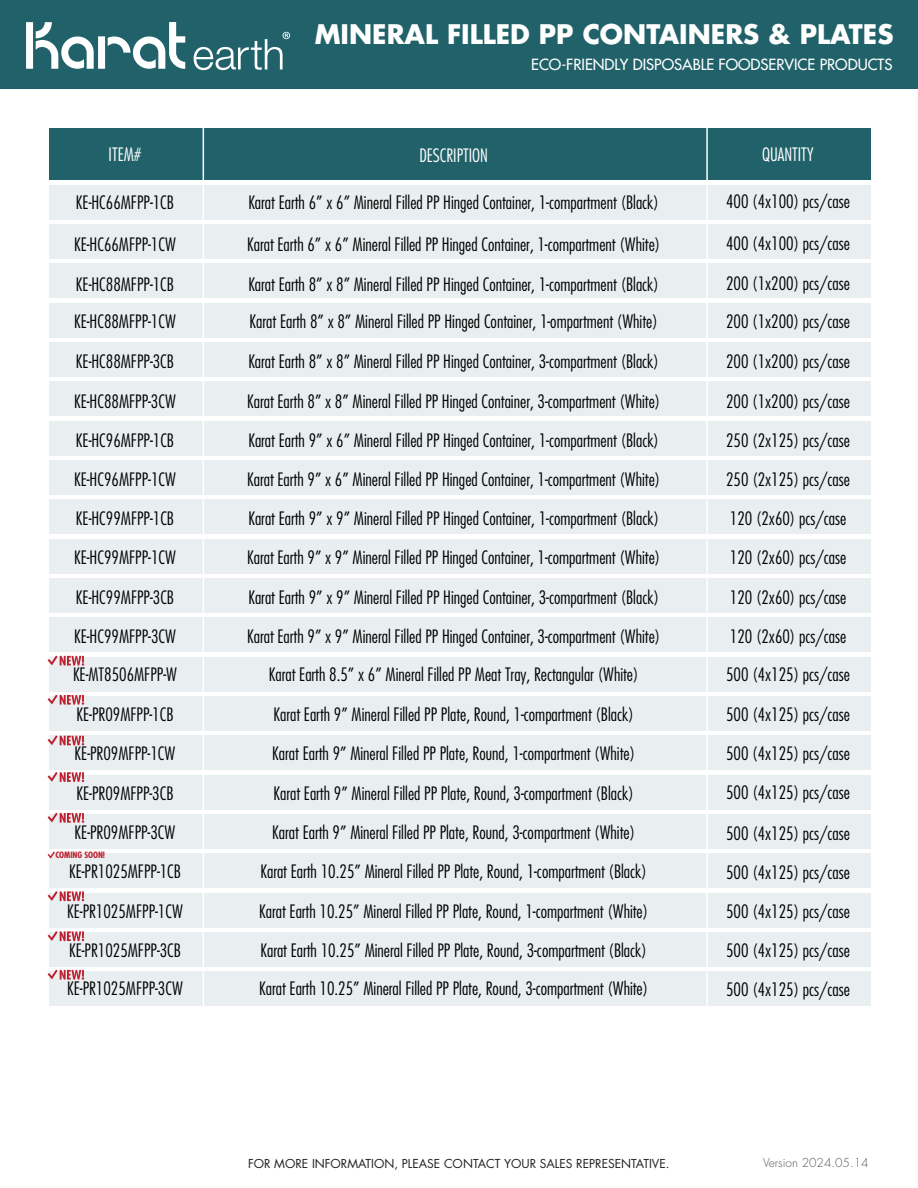
<style>
.page{position:relative;width:918px;height:1188px;background:#fff}
.page>*{position:absolute;margin:0;border:0;box-sizing:border-box;transform-origin:0 0}
.t1{font:700 26.25px "Futura Std";color:#fff}
.t2{font:300 condensed 18px/39.2px "Futura Std";color:#010101}
.t3{font:300 condensed 18px/39px "Futura Std";color:#020202;text-align:center}
.t4{font:300 condensed 18px "Futura Std";color:#fff}
.t5{font:500 15px "Futura Std";color:#fff}
.t6{font:12px "Futura Std";color:#231f20}
.t7{font:300 12px "Futura Std";color:#58595b}
.t8{font:700 condensed 8.55px "Futura Std";color:#bf202f}
</style>
<div class="page">
<div style="left:49px;top:185px;width:822px;height:34px;background:#e9eff0"></div>
<div style="left:49px;top:224px;width:822px;height:35px;background:#e9eff0"></div>
<div style="left:49px;top:264px;width:822px;height:34px;background:#e9eff0"></div>
<div style="left:49px;top:303px;width:822px;height:34px;background:#e9eff0"></div>
<div style="left:49px;top:342px;width:822px;height:35px;background:#e9eff0"></div>
<div style="left:49px;top:382px;width:822px;height:34px;background:#e9eff0"></div>
<div style="left:49px;top:421px;width:822px;height:34px;background:#e9eff0"></div>
<div style="left:49px;top:460px;width:822px;height:35px;background:#e9eff0"></div>
<div style="left:49px;top:500px;width:822px;height:34px;background:#e9eff0"></div>
<div style="left:49px;top:539px;width:822px;height:34px;background:#e9eff0"></div>
<div style="left:49px;top:578px;width:822px;height:35px;background:#e9eff0"></div>
<div style="left:49px;top:618px;width:822px;height:34px;background:#e9eff0"></div>
<div style="left:49px;top:657px;width:822px;height:34px;background:#e9eff0"></div>
<div style="left:49px;top:696px;width:822px;height:35px;background:#e9eff0"></div>
<div style="left:49px;top:736px;width:822px;height:34px;background:#e9eff0"></div>
<div style="left:49px;top:775px;width:822px;height:34px;background:#e9eff0"></div>
<div style="left:49px;top:814px;width:822px;height:35px;background:#e9eff0"></div>
<div style="left:49px;top:854px;width:822px;height:34px;background:#e9eff0"></div>
<div style="left:49px;top:893px;width:822px;height:34px;background:#e9eff0"></div>
<div style="left:49px;top:932px;width:822px;height:35px;background:#e9eff0"></div>
<div style="left:49px;top:971px;width:822px;height:34px;background:#e9eff0"></div>
<div style="left:49px;top:128px;width:822px;height:51px;background:#21626a"></div>
<hr style="left:706px;top:113px;width:2px;height:1028px;background:#fff">
<hr style="left:203px;top:110px;width:1px;height:1023px;background:#fff">
<svg style="left:48px;top:891px;width:36px;height:10px"></svg>
<svg style="left:48px;top:813px;width:36px;height:10px"></svg>
<svg style="left:48px;top:931px;width:36px;height:10px"></svg>
<svg style="left:48px;top:970px;width:36px;height:10px"></svg>
<svg style="left:48px;top:656px;width:36px;height:10px"></svg>
<svg style="left:48px;top:772px;width:36px;height:10px"></svg>
<svg style="left:48px;top:735px;width:36px;height:10px"></svg>
<svg style="left:48px;top:695px;width:36px;height:10px"></svg>
<svg style="left:48px;top:851px;width:7px;height:8px"></svg>
<div style="left:0;top:0;width:918px;height:88px;background:#21626a"></div>
<svg style="left:26px;top:22px;width:159px;height:47px"></svg>
<svg style="left:194px;top:32px;width:96px;height:38px"></svg>
<h1 class="t1" style="left:315px;top:17px;width:580px">MINERAL FILLED PP CONTAINERS &amp; PLATES</h1>
<p class="t5" style="left:531px;top:55px;width:363px">ECO-FRIENDLY DISPOSABLE FOODSERVICE PRODUCTS</p>
<p class="t4" style="left:109px;top:143px;width:34px">ITEM#</p>
<p class="t4" style="left:419px;top:145px;width:70px">DESCRIPTION</p>
<p class="t4" style="left:762px;top:143px;width:53px">QUANTITY</p>
<p class="t3" style="left:76px;top:183px;width:100px">KE-HC66MFPP-1CB</p>
<p class="t2" style="left:248px;top:182px;width:412px">Karat Earth 6” x 6” Mineral Filled PP Hinged Container, 1-compartment (Black)</p>
<p class="t2" style="left:726px;top:182px;width:125px">400 (4x100) pcs/case</p>
<p class="t3" style="left:74px;top:225px;width:103px">KE-HC66MFPP-1CW</p>
<p class="t2" style="left:247px;top:224px;width:415px">Karat Earth 6” x 6” Mineral Filled PP Hinged Container, 1-compartment (White)</p>
<p class="t2" style="left:726px;top:224px;width:125px">400 (4x100) pcs/case</p>
<p class="t3" style="left:76px;top:264px;width:100px">KE-HC88MFPP-1CB</p>
<p class="t2" style="left:248px;top:264px;width:412px">Karat Earth 8” x 8” Mineral Filled PP Hinged Container, 1-compartment (Black)</p>
<p class="t2" style="left:726px;top:264px;width:125px">200 (1x200) pcs/case</p>
<p class="t3" style="left:74px;top:302px;width:103px">KE-HC88MFPP-1CW</p>
<p class="t2" style="left:250px;top:302px;width:410px">Karat Earth 8” x 8” Mineral Filled PP Hinged Container, 1-ompartment (White)</p>
<p class="t2" style="left:726px;top:301px;width:125px">200 (1x200) pcs/case</p>
<p class="t3" style="left:76px;top:342px;width:100px">KE-HC88MFPP-3CB</p>
<p class="t2" style="left:248px;top:342px;width:412px">Karat Earth 8” x 8” Mineral Filled PP Hinged Container, 3-compartment (Black)</p>
<p class="t2" style="left:726px;top:341px;width:125px">200 (1x200) pcs/case</p>
<p class="t3" style="left:74px;top:382px;width:103px">KE-HC88MFPP-3CW</p>
<p class="t2" style="left:247px;top:382px;width:415px">Karat Earth 8” x 8” Mineral Filled PP Hinged Container, 3-compartment (White)</p>
<p class="t2" style="left:726px;top:382px;width:125px">200 (1x200) pcs/case</p>
<p class="t3" style="left:76px;top:421px;width:100px">KE-HC96MFPP-1CB</p>
<p class="t2" style="left:248px;top:421px;width:412px">Karat Earth 9” x 6” Mineral Filled PP Hinged Container, 1-compartment (Black)</p>
<p class="t2" style="left:726px;top:421px;width:125px">250 (2x125) pcs/case</p>
<p class="t3" style="left:74px;top:460px;width:103px">KE-HC96MFPP-1CW</p>
<p class="t2" style="left:247px;top:460px;width:415px">Karat Earth 9” x 6” Mineral Filled PP Hinged Container, 1-compartment (White)</p>
<p class="t2" style="left:726px;top:460px;width:125px">250 (2x125) pcs/case</p>
<p class="t3" style="left:76px;top:499px;width:100px">KE-HC99MFPP-1CB</p>
<p class="t2" style="left:248px;top:499px;width:412px">Karat Earth 9” x 9” Mineral Filled PP Hinged Container, 1-compartment (Black)</p>
<p class="t2" style="left:730px;top:499px;width:118px">120 (2x60) pcs/case</p>
<p class="t3" style="left:74px;top:538px;width:103px">KE-HC99MFPP-1CW</p>
<p class="t2" style="left:247px;top:538px;width:415px">Karat Earth 9” x 9” Mineral Filled PP Hinged Container, 1-compartment (White)</p>
<p class="t2" style="left:730px;top:538px;width:118px">120 (2x60) pcs/case</p>
<p class="t3" style="left:76px;top:578px;width:100px">KE-HC99MFPP-3CB</p>
<p class="t2" style="left:248px;top:578px;width:412px">Karat Earth 9” x 9” Mineral Filled PP Hinged Container, 3-compartment (Black)</p>
<p class="t2" style="left:730px;top:578px;width:118px">120 (2x60) pcs/case</p>
<p class="t3" style="left:74px;top:617px;width:103px">KE-HC99MFPP-3CW</p>
<p class="t2" style="left:247px;top:617px;width:415px">Karat Earth 9” x 9” Mineral Filled PP Hinged Container, 3-compartment (White)</p>
<p class="t2" style="left:730px;top:617px;width:118px">120 (2x60) pcs/case</p>
<p class="t3" style="left:73px;top:655px;width:106px">KE-MT8506MFPP-W</p>
<p class="t2" style="left:269px;top:655px;width:371px">Karat Earth 8.5” x 6” Mineral Filled PP Meat Tray, Rectangular (White)</p>
<p class="t2" style="left:726px;top:655px;width:125px">500 (4x125) pcs/case</p>
<p class="t3" style="left:77px;top:695px;width:99px">KE-PR09MFPP-1CB</p>
<p class="t2" style="left:274px;top:695px;width:362px">Karat Earth 9” Mineral Filled PP Plate, Round, 1-compartment (Black)</p>
<p class="t2" style="left:726px;top:695px;width:125px">500 (4x125) pcs/case</p>
<p class="t3" style="left:75px;top:734px;width:102px">KE-PR09MFPP-1CW</p>
<p class="t2" style="left:272px;top:734px;width:364px">Karat Earth 9” Mineral Filled PP Plate, Round, 1-compartment (White)</p>
<p class="t2" style="left:726px;top:734px;width:125px">500 (4x125) pcs/case<br>500 (4x125) pcs/case</p>
<p class="t2" style="left:726px;top:813px;width:125px;text-align:justify">500 (4x125) pcs/case 500 (4x125) pcs/case 500 (4x125) pcs/case 500 (4x125) pcs/case 500 (4x125) pcs/case</p>
<p class="t2" style="left:274px;top:773px;width:362px">Karat Earth 9” Mineral Filled PP Plate, Round, 3-compartment (Black)</p>
<p class="t2" style="left:260px;top:814px;width:388px;line-height:38.1px;text-align:center">Karat Earth 9” Mineral Filled PP Plate, Round, 3-compartment (White)<br>Karat Earth 10.25” Mineral Filled PP Plate, Round, 1-compartment (Black)</p>
<p class="t2" style="left:259px;top:892px;width:391px">Karat Earth 10.25” Mineral Filled PP Plate, Round, 1-compartment (White)</p>
<p class="t3" style="left:69px;top:773px;width:114px">KE-PR09MFPP-3CB<br>KE-PR09MFPP-3CW<br>KE-PR1025MFPP-1CB</p>
<p class="t3" style="left:67px;top:892px;width:117px">KE-PR1025MFPP-1CW</p>
<p class="t8" style="left:55px;top:850px;width:51px">COMING SOON!</p>
<p class="t3" style="left:67px;top:931px;width:117px;line-height:38.1px;text-align:left">KE-PR1025MFPP-3CB<br>KE-PR1025MFPP-3CW</p>
<p class="t2" style="left:259px;top:931px;width:391px;line-height:38.1px">Karat Earth 10.25” Mineral Filled PP Plate, Round, 3-compartment (Black)<br>Karat Earth 10.25” Mineral Filled PP Plate, Round, 3-compartment (White)</p>
<p class="t6" style="left:248px;top:1156px;width:423px">FOR MORE INFORMATION, PLEASE CONTACT YOUR SALES REPRESENTATIVE.</p>
<p class="t7" style="left:763px;top:1155px;width:107px">Version 2024.05.14</p>
</div>
